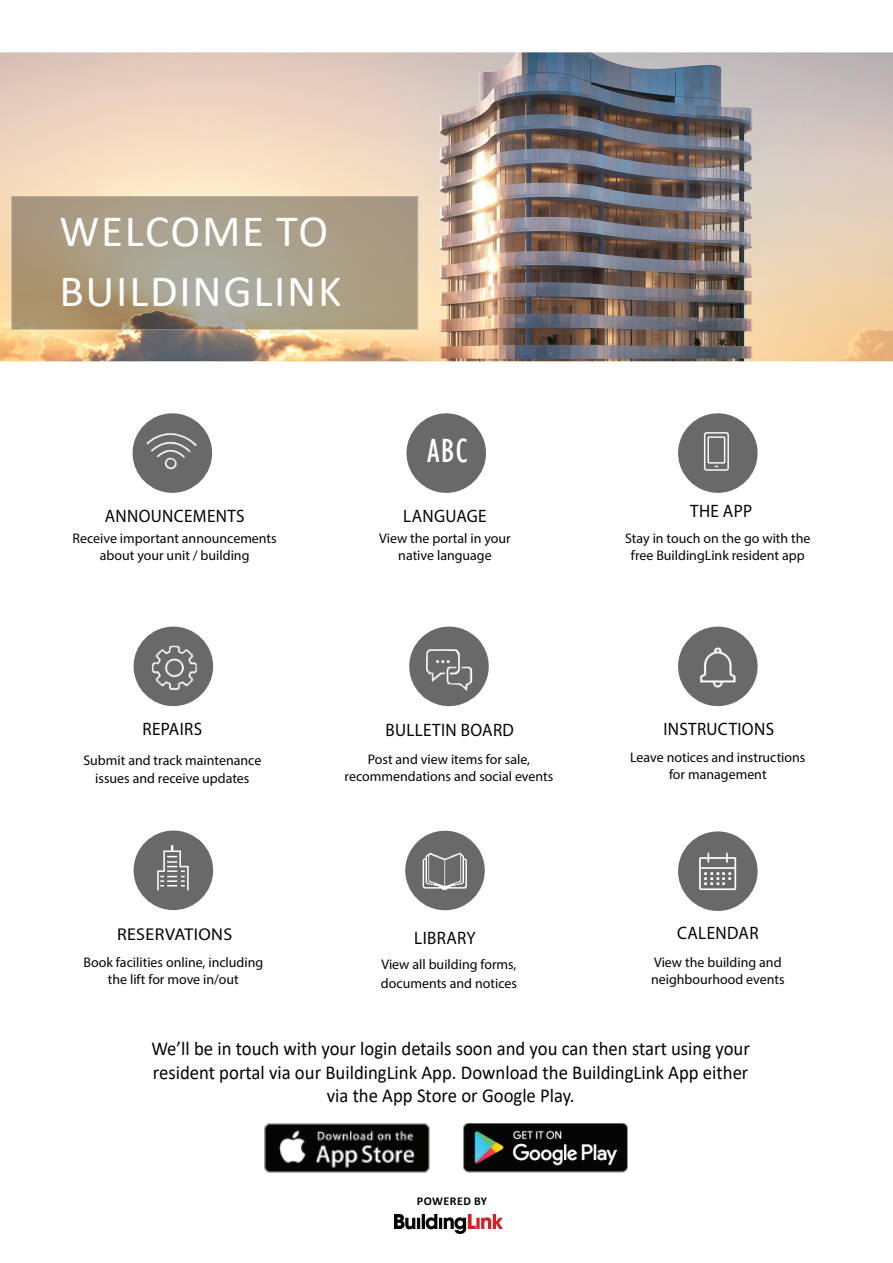
<style>
.page{position:relative;width:893px;height:1263px;background:#fff}
.page>*{position:absolute;margin:0;border:0;box-sizing:border-box;transform-origin:0 0}
.t1{font:45px/60px "Calibri";letter-spacing:.04em;color:#fff}
.t2{font:condensed 34.5px "Gill Sans";color:#fff}
.t3{font:19.65px/23.7px "Calibri";color:#040503;text-align:center;scale:.95 1}
.t4{font:18px "Myriad Pro";letter-spacing:.02em;color:#040503;scale:.95 1}
.t5{font:17.1px "Myriad Pro";letter-spacing:.02em;color:#040503;scale:1.05 1}
.t6{font:13.95px/16.8px "Myriad Pro";color:#040503;text-align:center}
.t7{font:700 12px "Calibri";letter-spacing:.04em;color:#040503}
</style>
<div class="page">
<div style="left:678px;top:413px;width:80px;height:80px;background:#696969;border-radius:50%"></div>
<img style="left:0;top:52px;width:893px;height:309px">
<img style="left:395px;top:1214px;width:108px;height:20px">
<img style="left:12px;top:197px;width:406px;height:132px">
<div style="left:406px;top:413px;width:80px;height:80px;background:#696969;border-radius:50%"></div>
<div style="left:133px;top:413px;width:79px;height:80px;background:#696969;border-radius:50%"></div>
<div style="left:134px;top:627px;width:79px;height:79px;background:#696969;border-radius:50%"></div>
<img style="left:147px;top:433px;width:50px;height:37px">
<div style="left:409px;top:627px;width:80px;height:79px;background:#696969;border-radius:50%"></div>
<img style="left:424px;top:637px;width:57px;height:61px">
<div style="left:678px;top:627px;width:80px;height:79px;background:#696969;border-radius:50%"></div>
<div style="left:678px;top:831px;width:80px;height:80px;background:#696969;border-radius:50%"></div>
<img style="left:699px;top:852px;width:38px;height:39px">
<div style="left:405px;top:831px;width:80px;height:79px;background:#696969;border-radius:50%"></div>
<img style="left:704px;top:432px;width:25px;height:39px">
<div style="left:134px;top:830px;width:79px;height:80px;background:#696969;border-radius:50%"></div>
<img style="left:422px;top:852px;width:45px;height:38px">
<img style="left:699px;top:647px;width:37px;height:41px">
<img style="left:152px;top:645px;width:45px;height:45px">
<img style="left:157px;top:840px;width:46px;height:51px">
<img style="left:463px;top:1123px;width:165px;height:49px">
<img style="left:265px;top:1123px;width:164px;height:49px">
<h1 class="t1" style="left:59px;top:200px;width:284px">WELCOME TO<br>BUILDINGLINK</h1>
<p class="t4" style="left:105px;top:504px;width:149px">ANNOUNCEMENTS</p>
<p class="t6" style="left:73px;top:530px;width:206px">Receive important announcements about your unit / building</p>
<h2 class="t2" style="left:427px;top:430px;width:42px">ABC</h2>
<p class="t4" style="left:403px;top:504px;width:89px">LANGUAGE</p>
<p class="t4" style="left:690px;top:500px;width:67px">THE APP</p>
<p class="t6" style="left:379px;top:530px;width:133px">View the portal in your native language</p>
<p class="t6" style="left:625px;top:530px;width:187px">Stay in touch on the go with the free BuildingLink resident app</p>
<p class="t4" style="left:143px;top:718px;width:64px">REPAIRS</p>
<p class="t4" style="left:663px;top:718px;width:118px">INSTRUCTIONS</p>
<p class="t4" style="left:385px;top:718px;width:137px">BULLETIN BOARD</p>
<p class="t6" style="left:83px;top:751px;width:179px;line-height:18.1px">Submit and track maintenance issues and receive updates</p>
<p class="t6" style="left:345px;top:751px;width:210px">Post and view items for sale, recommendations and social events</p>
<p class="t6" style="left:630px;top:749px;width:177px">Leave notices and instructions for management</p>
<p class="t5" style="left:117px;top:923px;width:111px">RESERVATIONS</p>
<p class="t4" style="left:414px;top:927px;width:66px">LIBRARY</p>
<p class="t4" style="left:677px;top:921px;width:87px">CALENDAR</p>
<p class="t6" style="left:83px;top:954px;width:181px">Book facilities online, including the lift for move in/out</p>
<p class="t6" style="left:381px;top:955px;width:138px;line-height:18.1px;text-align:left">View all building forms, documents and notices</p>
<p class="t6" style="left:651px;top:954px;width:135px;text-align:left">View the building and neighbourhood events</p>
<h3 class="t3" style="left:151px;top:1036px;width:631px">We’ll be in touch with your login details soon and you can then start using your resident portal via our BuildingLink App. Download the BuildingLink App either via the App Store or Google Play.</h3>
<p class="t7" style="left:417px;top:1193px;width:72px">POWERED BY</p>
</div>
